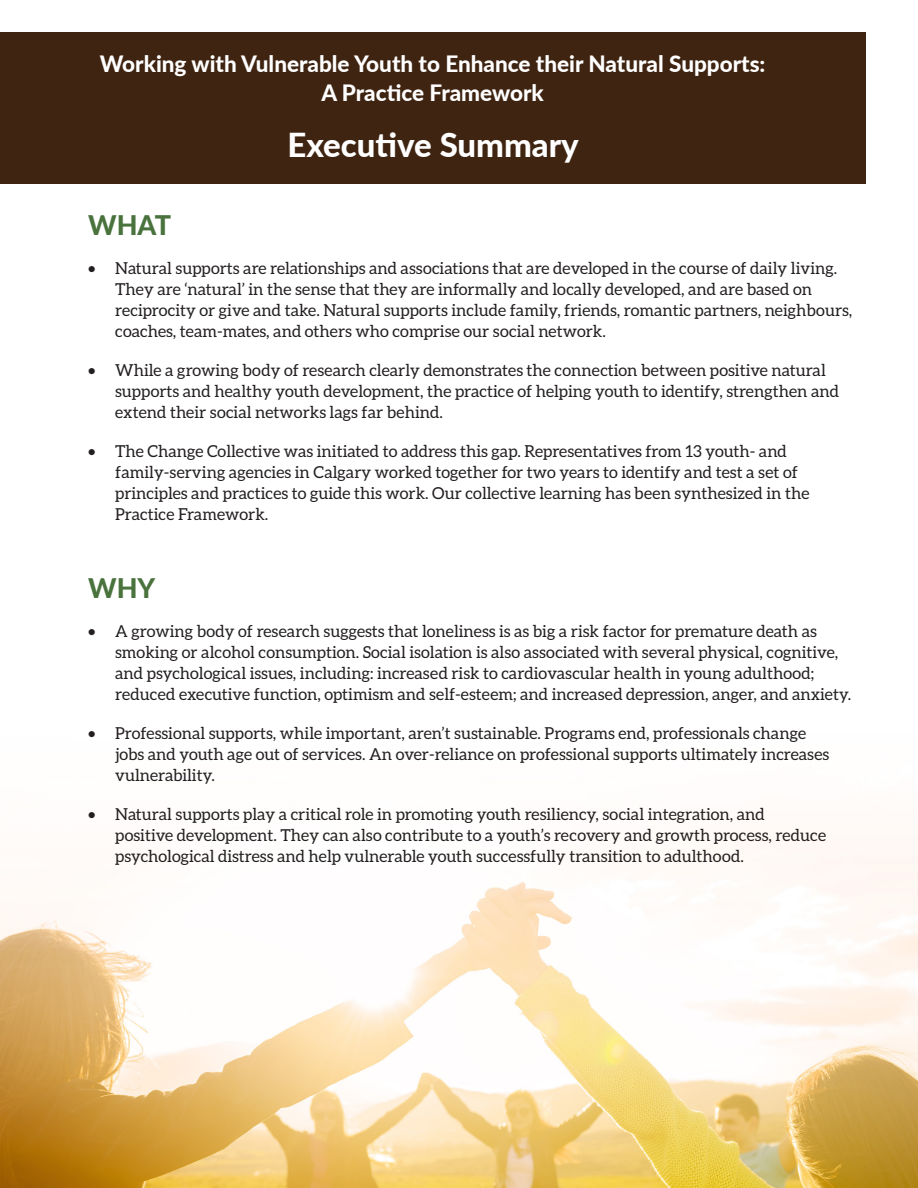
<style>
.page{position:relative;width:918px;height:1188px;background:#fff}
.page>*{position:absolute;margin:0;border:0;box-sizing:border-box;transform-origin:0 0}
.Heading_1{font:800 33px "Lato";color:#fff}
.Heading_1-2{font:800 27px "Lato";color:#49723d}
.Heading_1-3{font:800 22.5px/28.5px "Lato";color:#fff;text-align:center}
.t1{font:16.5px/21px "Aleo";color:#231f20}
</style>
<div class="page">
<img style="left:0;top:846px;width:918px;height:342px">
<div style="left:0;top:32px;width:866px;height:152px;background:#3f2411"></div>
<p class="Heading_1-3" style="left:100px;top:49px;width:667px">Working with Vulnerable Youth to Enhance their Natural Supports:<br>A Practice Framework</p>
<p class="Heading_1" style="left:287px;top:121px;width:293px">Executive Summary</p>
<p class="Heading_1-2" style="left:88px;top:205px;width:84px">WHAT</p>
<p class="t1" style="left:115px;top:258px;width:739px;text-indent:-27px">• Natural supports are relationships and associations that are developed in the course of daily living.<br>They are ‘natural’ in the sense that they are informally and locally developed, and are based on reciprocity or give and take. Natural supports include family, friends, romantic partners, neighbours, coaches, team-mates, and others who comprise our social network.</p>
<p class="t1" style="left:115px;top:360px;width:725px;text-indent:-27px">• While a growing body of research clearly demonstrates the connection between positive natural supports and healthy youth development, the practice of helping youth to identify, strengthen and extend their social networks lags far behind.</p>
<p class="t1" style="left:115px;top:441px;width:696px;text-indent:-27px">• The Change Collective was initiated to address this gap. Representatives from 13 youth- and family-serving agencies in Calgary worked together for two years to identify and test a set of principles and practices to guide this work. Our collective learning has been synthesized in the Practice Framework.</p>
<p class="Heading_1-2" style="left:88px;top:568px;width:69px">WHY</p>
<p class="t1" style="left:115px;top:621px;width:738px;text-indent:-27px">• A growing body of research suggests that loneliness is as big a risk factor for premature death as smoking or alcohol consumption. Social isolation is also associated with several physical, cognitive, and psychological issues, including: increased risk to cardiovascular health in young adulthood; reduced executive function, optimism and self-esteem; and increased depression, anger, and anxiety.</p>
<p class="t1" style="left:115px;top:723px;width:716px;text-indent:-27px">• Professional supports, while important, aren’t sustainable. Programs end, professionals change jobs and youth age out of services. An over-reliance on professional supports ultimately increases vulnerability.</p>
<p class="t1" style="left:115px;top:804px;width:712px;text-indent:-27px">• Natural supports play a critical role in promoting youth resiliency, social integration, and positive development. They can also contribute to a youth’s recovery and growth process, reduce psychological distress and help vulnerable youth successfully transition to adulthood.</p>
</div>
